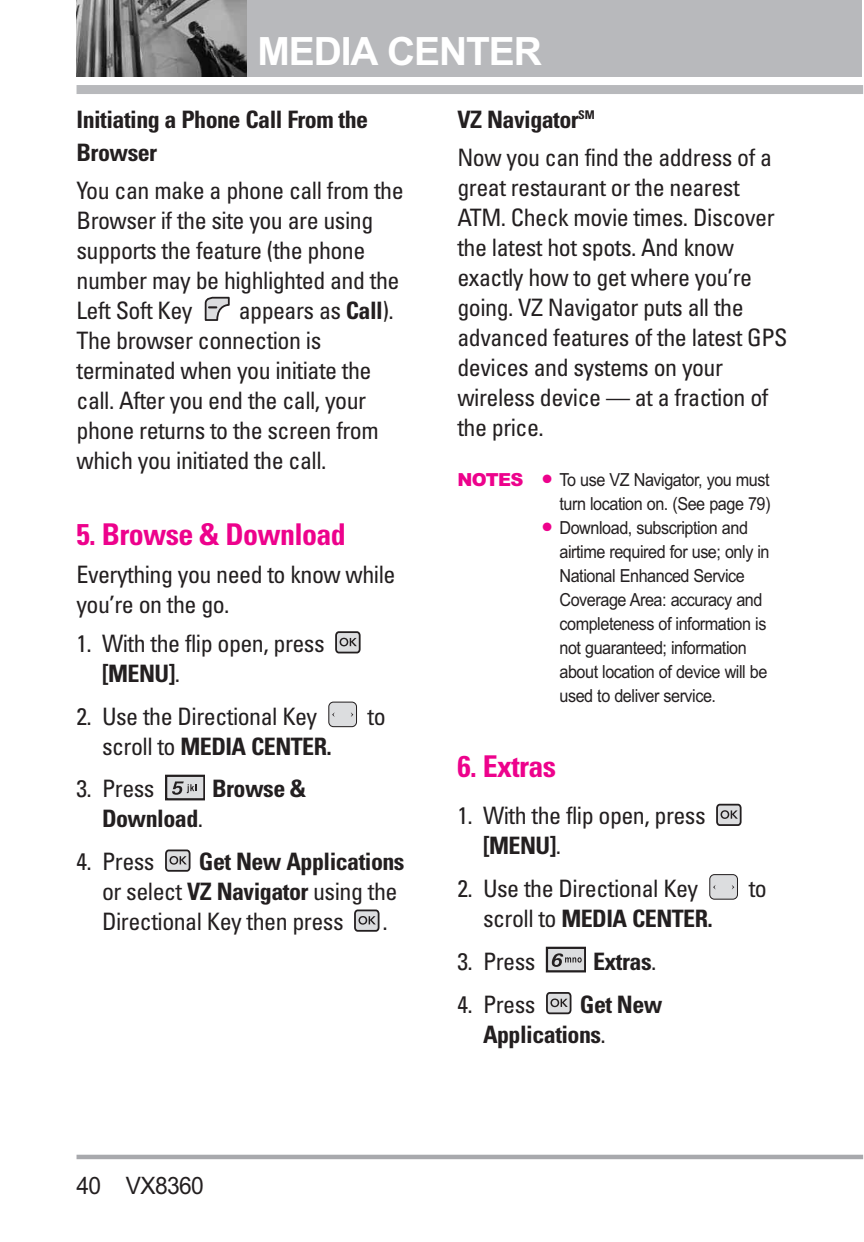
<style>
.page{position:relative;width:864px;height:1242px;background:#fff}
.page>*{position:absolute;margin:0;border:0;box-sizing:border-box;transform-origin:0 0}
.t1{font:700 39px "Arial";letter-spacing:-.03em;color:#fff}
.t2{font:700 condensed 30px "Univers";letter-spacing:-.02em;color:#ed028c}
.t3{font:condensed 24px/30px "Univers";letter-spacing:-.02em;color:#231f20}
.t4{font:700 condensed 24px/33px "Univers";letter-spacing:-.02em;color:#231f20}
.t5{font:24px "Arial";letter-spacing:-.03em;color:#231f20;scale:.95 1}
.t6{font:18px/24px "Arial";letter-spacing:-.03em;color:#231f20;text-align:right;scale:.9 1}
.s1{font-weight:700}
.s2{font-weight:400}
.s3{font-weight:900;color:#ed028c}
.s4{color:#ed028c}
</style>
<div class="page">
<hr style="left:77px;top:1155px;width:786px;height:4px;background:#a8a9ad">
<div style="left:77px;top:85px;width:786px;height:9px;background:#b8b9bc"></div>
<div style="left:96px;top:0;width:766px;height:77px;background:#b8b9bc"></div>
<img style="left:77px;top:0;width:170px;height:77px">
<div style="left:547px;top:993px;width:24px;height:20px;background:#dcdddf;border-radius:3px"></div>
<div style="left:546px;top:992px;width:25px;height:22px;border:2px solid #231f20;border-radius:3px"></div>
<svg style="left:550px;top:998px;width:9px;height:9px"></svg>
<svg style="left:552px;top:999px;width:16px;height:8px"></svg>
<div style="left:547px;top:948px;width:38px;height:23px;background:#dcdddf"></div>
<div style="left:546px;top:947px;width:39px;height:25px;border:2px solid #231f20"></div>
<svg style="left:552px;top:953px;width:30px;height:14px"></svg>
<div style="left:710px;top:875px;width:27px;height:24px;background:#dcdddf;border-radius:5px"></div>
<div style="left:709px;top:874px;width:29px;height:26px;border:1px solid #231f20;border-radius:5px"></div>
<div style="left:717px;top:805px;width:24px;height:20px;background:#dcdddf;border-radius:3px"></div>
<div style="left:716px;top:804px;width:26px;height:22px;border:2px solid #231f20;border-radius:3px"></div>
<svg style="left:722px;top:810px;width:16px;height:9px"></svg>
<div style="left:355px;top:910px;width:24px;height:21px;background:#dcdddf;border-radius:3px"></div>
<div style="left:354px;top:910px;width:26px;height:22px;border:2px solid #231f20;border-radius:3px"></div>
<svg style="left:360px;top:916px;width:16px;height:8px"></svg>
<div style="left:166px;top:850px;width:24px;height:21px;background:#dcdddf;border-radius:3px"></div>
<div style="left:165px;top:850px;width:26px;height:22px;border:2px solid #231f20;border-radius:3px"></div>
<svg style="left:171px;top:856px;width:16px;height:8px"></svg>
<div style="left:166px;top:776px;width:38px;height:23px;background:#dcdddf"></div>
<div style="left:165px;top:775px;width:39px;height:25px;border:2px solid #231f20"></div>
<svg style="left:172px;top:781px;width:24px;height:14px"></svg>
<div style="left:329px;top:702px;width:28px;height:25px;background:#dcdddf;border-radius:5px"></div>
<div style="left:328px;top:702px;width:29px;height:25px;border:1px solid #231f20;border-radius:5px"></div>
<div style="left:336px;top:632px;width:24px;height:21px;background:#dcdddf;border-radius:3px"></div>
<div style="left:335px;top:631px;width:26px;height:22px;border:2px solid #231f20;border-radius:3px"></div>
<div style="left:340px;top:638px;width:8px;height:8px;background:#231f20;border-radius:50%"></div>
<svg style="left:341px;top:638px;width:16px;height:8px"></svg>
<svg style="left:204px;top:296px;width:26px;height:25px"></svg>
<h1 class="t1" style="left:257px;top:29px;width:286px">MEDIA CENTER</h1>
<p class="t4" style="left:77px;top:105px;width:293px">Initiating a Phone Call From the<br>Browser</p>
<p class="t3" style="left:77px;top:178px;width:329px">You can make a phone call from the<br>Browser if the site you are using supports the feature (the phone number may be highlighted and the<br>Left Soft Key</p>
<p class="t3" style="left:77px;top:298px;width:319px;text-indent:162px">appears as <span class="s1">Call</span>).<br>The browser connection is terminated when you initiate the call. After you end the call, your phone returns to the screen from which you initiated the call.</p>
<p class="t2" style="left:77px;top:523px;width:271px">5. Browse &amp; Download</p>
<p class="t3" style="left:77px;top:562px;width:320px">Everything you need to know while you’re on the go.</p>
<p class="t3" style="left:102px;top:630px;width:224px;text-indent:-26px">1. With the flip open, press <span class="s1">[MENU]</span>.</p>
<p class="t3" style="left:77px;top:703px;width:242px">2. Use the Directional Key</p>
<p class="t3" style="left:368px;top:703px;width:20px">to</p>
<p class="t4" style="left:102px;top:732px;width:231px"><span class="s2">scroll to</span> MEDIA CENTER.</p>
<p class="t3" style="left:77px;top:776px;width:80px">3. Press</p>
<p class="t4" style="left:212px;top:774px;width:96px">Browse &amp;</p>
<p class="t4" style="left:102px;top:804px;width:103px">Download<span class="s2">.</span></p>
<p class="t3" style="left:77px;top:849px;width:80px">4. Press</p>
<p class="t3" style="left:102px;top:849px;width:304px;text-indent:97px"><span class="s1">Get New Applications </span>or select <span class="s1">VZ Navigator</span> using the<br>Directional Key then press</p>
<p class="t3" style="left:383px;top:909px;width:7px">.</p>
<p class="t5" style="left:77px;top:1172px;width:136px">40 VX8360</p>
<p class="t3" style="left:458px;top:102px;width:316px;line-height:38.4px"><span class="s1">VZ Navigator</span><sup>SM<br></sup>Now you can find the address of a</p>
<p class="t3" style="left:458px;top:175px;width:331px">great restaurant or the nearest<br>ATM. Check movie times. Discover the latest hot spots. And know exactly how to get where you’re going. VZ Navigator puts all the advanced features of the latest GPS devices and systems on your wireless device — at a fraction of the price.</p>
<p class="t6" style="left:458px;top:468px;width:349px"><span class="s3">NOTES</span> <span class="s4">●</span> To use VZ Navigator, you must turn location on. (See page 79)</p>
<p class="t6" style="left:560px;top:516px;width:235px;text-align:left;text-indent:-17px"><span class="s4">●</span> Download, subscription and airtime required for use; only in<br>National Enhanced Service<br>Coverage Area: accuracy and completeness of information is not guaranteed; information about location of device will be used to deliver service.</p>
<p class="t2" style="left:458px;top:756px;width:100px">6. Extras</p>
<p class="t3" style="left:483px;top:803px;width:224px;text-indent:-26px">1. With the flip open, press <span class="s1">[MENU]</span>.</p>
<p class="t3" style="left:458px;top:876px;width:242px">2. Use the Directional Key</p>
<p class="t3" style="left:749px;top:876px;width:20px">to</p>
<p class="t4" style="left:483px;top:904px;width:231px"><span class="s2">scroll to</span> MEDIA CENTER.</p>
<p class="t3" style="left:458px;top:948px;width:80px">3. Press</p>
<p class="t4" style="left:593px;top:947px;width:65px">Extras<span class="s2">.</span></p>
<p class="t3" style="left:458px;top:991px;width:80px">4. Press</p>
<p class="t4" style="left:483px;top:991px;width:181px;line-height:30px;text-indent:97px">Get New<br>Applications<span class="s2">.</span></p>
</div>
